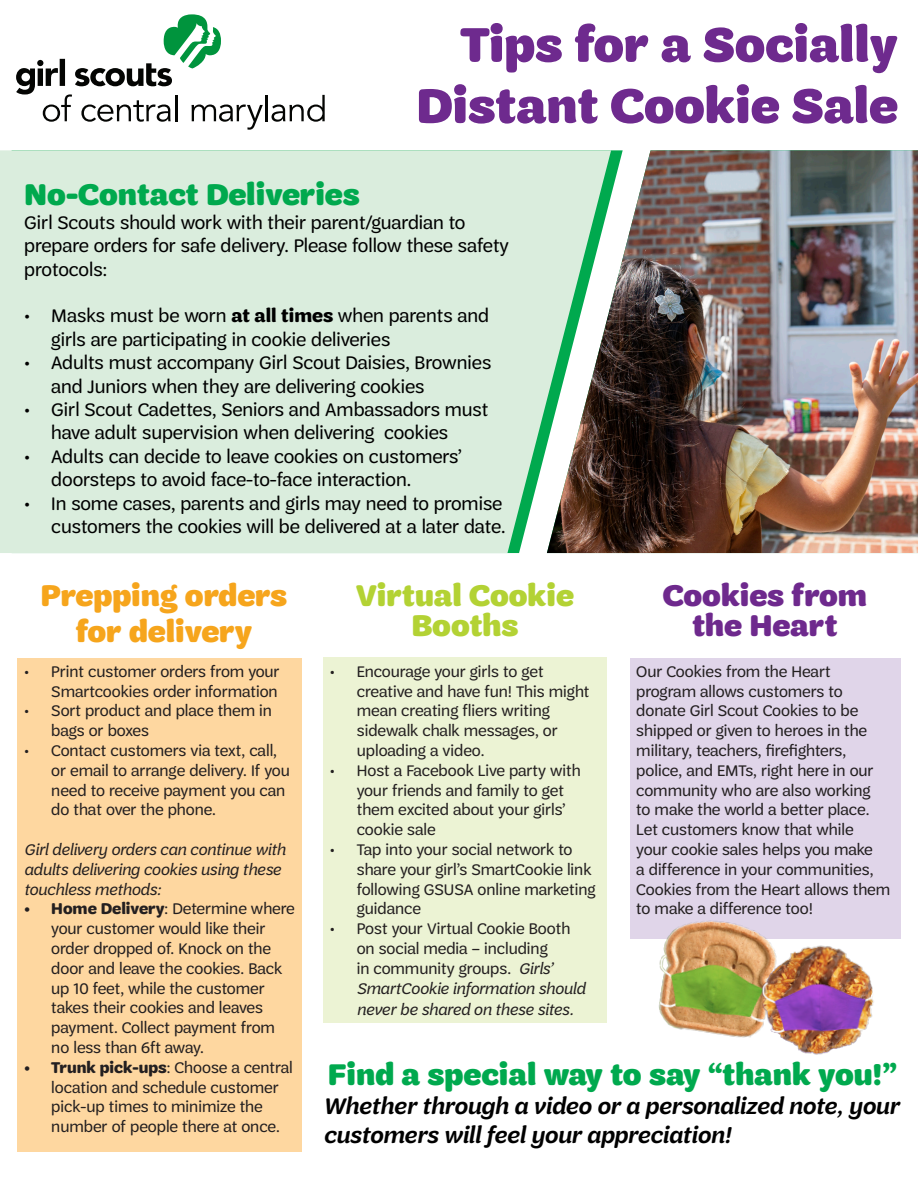
<style>
.page{position:relative;width:918px;height:1188px;background:#fff}
.page>*{position:absolute;margin:0;border:0;box-sizing:border-box;transform-origin:0 0}
.t1{font:900 51px "Trefoil Sans";color:#6e2a8e}
.t2{font:900 31.5px "Trefoil Sans";color:#00a94e}
.t3{font:900 31.5px/36px "Trefoil Sans";color:#f6a51c;text-align:center}
.t4{font:900 31.5px/30px "Trefoil Sans";color:#b3d234;text-align:center}
.t5{font:900 31.5px "Trefoil Sans";color:#6e298d}
.t6{font:italic 600 24px/28.8px "Trefoil Sans";color:#000}
.t7{font:19.5px/23.4px "Trefoil Sans";color:#000}
.t8{font:16.5px/19.8px "Trefoil Sans";color:#231f20}
.t9{font:italic 16.5px/19.8px "Trefoil Sans";color:#231f20}
.s1{font-weight:700}
.s2{font-style:italic}
</style>
<div class="page">
<div style="left:0;top:150px;width:547px;height:403px;background:#daeddd"></div>
<img style="left:547px;top:150px;width:371px;height:403px">
<div style="left:18px;top:658px;width:284px;height:493px;background:#fed7a0"></div>
<div style="left:323px;top:658px;width:284px;height:365px;background:#ecf3d4"></div>
<div style="left:630px;top:658px;width:270px;height:280px;background:#e0d5e9"></div>
<hr style="left:266px;top:95px;width:2px;height:26px;background:#040503">
<svg style="left:272px;top:95px;width:53px;height:27px"></svg>
<svg style="left:16px;top:14px;width:247px;height:116px"></svg>
<img style="left:630px;top:920px;width:97px;height:116px">
<img style="left:727px;top:908px;width:174px;height:147px">
<p class="t1" style="left:460px;top:16px;width:439px">Tips for a Socially</p>
<p class="t1" style="left:416px;top:77px;width:483px">Distant Cookie Sale</p>
<p class="t2" style="left:24px;top:177px;width:337px">No-Contact Deliveries</p>
<p class="t7" style="left:24px;top:211px;width:486px">Girl Scouts should work with their parent/guardian to prepare orders for safe delivery. Please follow these safety protocols:</p>
<p class="t7" style="left:51px;top:304px;width:439px;text-indent:-27px">• Masks must be worn <span class="s1">at all times</span> when parents and girls are participating in cookie deliveries</p>
<p class="t7" style="left:51px;top:351px;width:442px;text-indent:-27px">• Adults must accompany Girl Scout Daisies, Brownies and Juniors when they are delivering cookies</p>
<p class="t7" style="left:51px;top:398px;width:439px;text-indent:-27px">• Girl Scout Cadettes, Seniors and Ambassadors must have adult supervision when delivering cookies</p>
<p class="t7" style="left:51px;top:445px;width:412px;text-indent:-27px">• Adults can decide to leave cookies on customers’ doorsteps to avoid face-to-face interaction.</p>
<p class="t7" style="left:24px;top:491px;width:483px;text-align:right">• In some cases, parents and girls may need to promise customers the cookies will be delivered at a later date.</p>
<p class="t3" style="left:41px;top:577px;width:248px">Prepping orders for delivery</p>
<p class="t4" style="left:356px;top:580px;width:219px">Virtual Cookie<br>Booths</p>
<p class="t5" style="left:663px;top:577px;width:206px">Cookies from</p>
<p class="t5" style="left:693px;top:607px;width:147px">the Heart</p>
<p class="t8" style="left:24px;top:662px;width:257px;text-align:right">• Print customer orders from your<br>Smartcookies order information</p>
<p class="t8" style="left:51px;top:701px;width:222px;text-indent:-27px">• Sort product and place them in bags or boxes</p>
<p class="t8" style="left:51px;top:741px;width:240px;text-indent:-27px">• Contact customers via text, call, or email to arrange delivery. If you need to receive payment you can do that over the phone.</p>
<p class="t9" style="left:24px;top:840px;width:263px">Girl delivery orders can continue with adults delivering cookies using these touchless methods:</p>
<p class="t8" style="left:51px;top:899px;width:245px;text-indent:-27px"><span class="s1">• Home Delivery</span>: Determine where your customer would like their order dropped of. Knock on the door and leave the cookies. Back up 10 feet, while the customer takes their cookies and leaves payment. Collect payment from no less than 6ft away.</p>
<p class="t8" style="left:51px;top:1058px;width:243px;text-indent:-27px"><span class="s1">• Trunk pick-ups</span>: Choose a central location and schedule customer pick-up times to minimize the number of people there at once.</p>
<p class="t8" style="left:357px;top:662px;width:234px;text-indent:-27px">• Encourage your girls to get creative and have fun! This might mean creating fliers writing sidewalk chalk messages, or uploading a video.</p>
<p class="t8" style="left:357px;top:761px;width:225px;text-indent:-27px">• Host a Facebook Live party with your friends and family to get them excited about your girls’ cookie sale</p>
<p class="t8" style="left:357px;top:840px;width:240px;text-indent:-27px">• Tap into your social network to share your girl’s SmartCookie link following GSUSA online marketing guidance</p>
<p class="t8" style="left:357px;top:919px;width:230px;text-indent:-27px">• Post your Virtual Cookie Booth on social media – including<br>in community groups. <span class="s2">Girls’<br>SmartCookie information should</span></p>
<p class="t9" style="left:357px;top:1000px;width:218px">never be shared on these sites.</p>
<p class="t8" style="left:636px;top:662px;width:255px">Our Cookies from the Heart program allows customers to donate Girl Scout Cookies to be shipped or given to heroes in the military, teachers, firefighters, police, and EMTs, right here in our community who are also working<br>to make the world a better place.<br>Let customers know that while<br>your cookie sales helps you make<br>a difference in your communities,<br>Cookies from the Heart allows them to make a difference too!</p>
<p class="t2" style="left:328px;top:1057px;width:571px">Find a special way to say “thank you!”</p>
<p class="t6" style="left:323px;top:1091px;width:577px">Whether through a video or a personalized note, your customers will feel your appreciation!</p>
</div>
